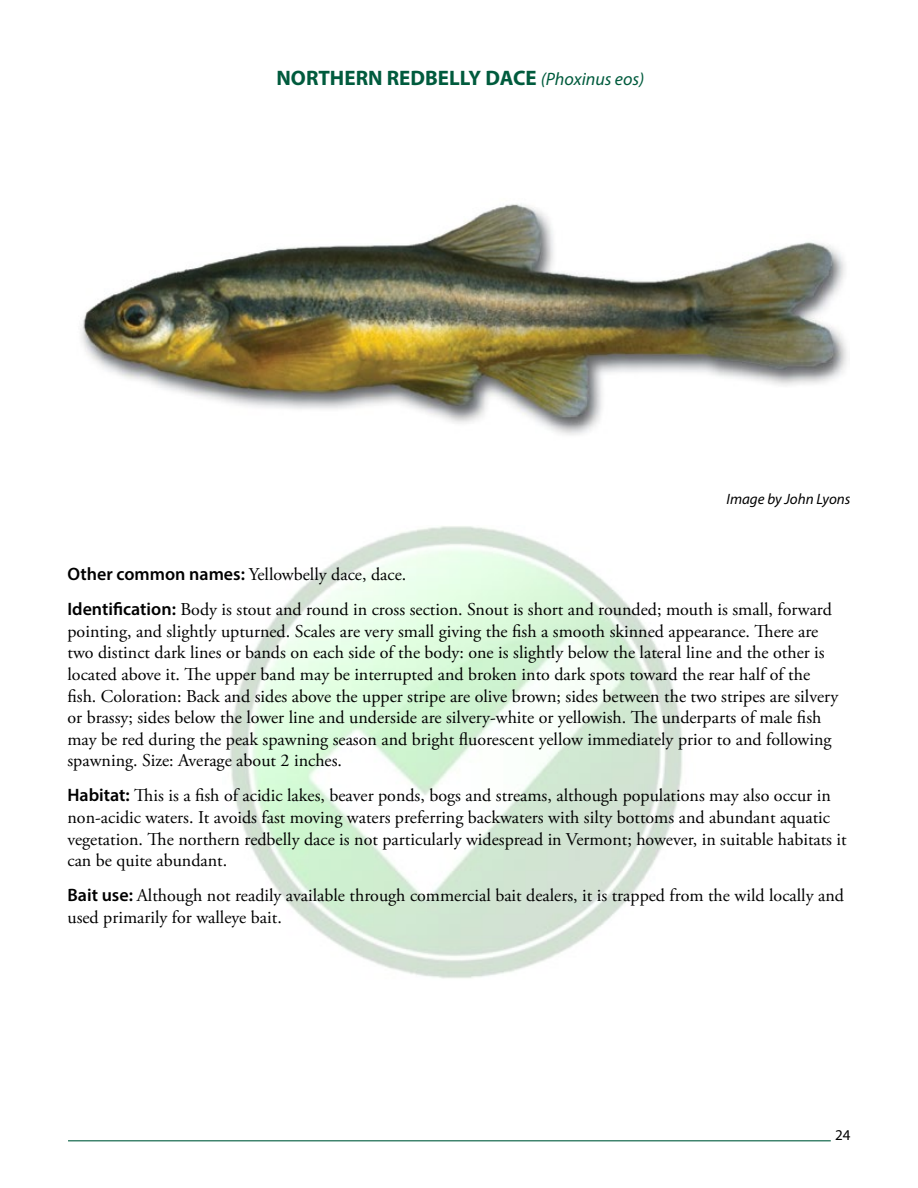
<style>
.page{position:relative;width:918px;height:1188px;background:#fff}
.page>*{position:absolute;margin:0;border:0;box-sizing:border-box;transform-origin:0 0}
.t1{font:700 21px "Myriad Pro";color:#005b3d}
.t2{font:18px/21.6px "Adobe Garamond Pro";color:#000}
.t3{font:italic 15px "Myriad Pro";color:#000}
.t4{font:15px "Myriad Pro";color:#000}
.s1{font-weight:400;font-style:italic;font-size:18px}
.s2{font-family:"Myriad Pro";font-weight:600}
</style>
<div class="page">
<hr style="left:68px;top:1140px;width:763px;height:2px;background:#40846e">
<img style="left:230px;top:526px;width:452px;height:453px">
<img style="left:80px;top:204px;width:767px;height:231px">
<p class="t1" style="left:276px;top:64px;width:369px">NORTHERN REDBELLY DACE <span class="s1">(Phoxinus eos)</span></p>
<p class="t3" style="left:727px;top:490px;width:125px">Image by John Lyons</p>
<p class="t2" style="left:68px;top:557px;width:766px;line-height:35.1px"><span class="s2">Other common names:</span> Yellowbelly dace, dace.<br><span class="s2">Identification:</span> Body is stout and round in cross section. Snout is short and rounded; mouth is small, forward</p>
<p class="t2" style="left:68px;top:621px;width:772px">pointing, and slightly upturned. Scales are very small giving the fish a smooth skinned appearance. There are two distinct dark lines or bands on each side of the body: one is slightly below the lateral line and the other is located above it. The upper band may be interrupted and broken into dark spots toward the rear half of the fish. Coloration: Back and sides above the upper stripe are olive brown; sides between the two stripes are silvery or brassy; sides below the lower line and underside are silvery-white or yellowish. The underparts of male fish may be red during the peak spawning season and bright fluorescent yellow immediately prior to and following spawning. Size: Average about 2 inches.</p>
<p class="t2" style="left:68px;top:786px;width:781px"><span class="s2">Habitat:</span> This is a fish of acidic lakes, beaver ponds, bogs and streams, although populations may also occur in non-acidic waters. It avoids fast moving waters preferring backwaters with silty bottoms and abundant aquatic vegetation. The northern redbelly dace is not particularly widespread in Vermont; however, in suitable habitats it can be quite abundant.</p>
<p class="t2" style="left:68px;top:886px;width:778px"><span class="s2">Bait use:</span> Although not readily available through commercial bait dealers, it is trapped from the wild locally and used primarily for walleye bait.</p>
<p class="t4" style="left:835px;top:1126px;width:17px">24</p>
</div>
